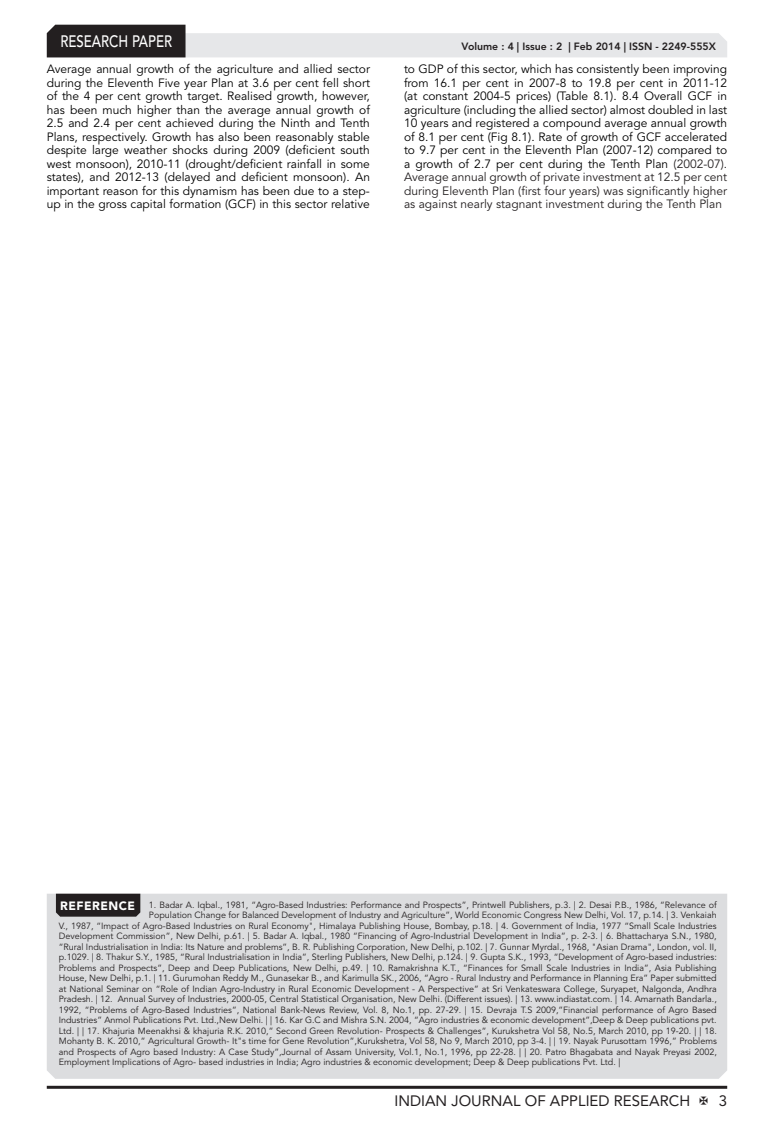
<style>
.page{position:relative;width:774px;height:1136px;background:#fff}
.page>*{position:absolute;margin:0;border:0;box-sizing:border-box;transform-origin:0 0}
.t1{font:500 16.5px "Avenir LT Std";color:#fff;scale:.8 1}
.t2{font:15px "Avenir LT Std";color:#231f20}
.Body_Text{font:12px/13.5px "Avenir LT Std";color:#000;text-align:justify}
.t3{font:900 12px "Avenir LT Std";letter-spacing:.04em;color:#fff}
.t4{font:800 10.5px "Avenir LT Std";color:#231f20}
.Reference{font:9px "Avenir LT Std";color:#231f20}
.s1{color:#231f20}
</style>
<div class="page">
<hr style="left:47px;top:1085px;width:680px;height:3px;background:#231f20">
<svg style="left:47px;top:25px;width:680px;height:32px"></svg>
<div style="left:47px;top:893px;width:680px;height:185px;background:#dcdddf"></div>
<div style="left:56px;top:893px;width:84px;height:23px;background:#231f20"></div>
<h1 class="t1" style="left:60px;top:32px;width:141px">RESEARCH PAPER</h1>
<p class="t4" style="left:462px;top:41px;width:256px">Volume : 4 | Issue : 2 | Feb 2014 | ISSN - 2249-555X</p>
<p class="Body_Text" style="left:47px;top:62px;width:325px">Average annual growth of the agriculture and allied sector during the Eleventh Five year Plan at 3.6 per cent fell short of the 4 per cent growth target. Realised growth, however, has been much higher than the average annual growth of 2.5 and 2.4 per cent achieved during the Ninth and Tenth Plans, respectively. Growth has also been reasonably stable despite large weather shocks during 2009 (deficient south west monsoon), 2010-11 (drought/deficient rainfall in some states), and 2012-13 (delayed and deficient monsoon). An important reason for this dynamism has been due to a step&shy;up in the gross capital formation (GCF) in this sector relative</p>
<p class="Body_Text" style="left:404px;top:62px;width:325px">to GDP of this sector, which has consistently been improving from 16.1 per cent in 2007-8 to 19.8 per cent in 2011-12 (at constant 2004-5 prices) (Table 8.1). 8.4 Overall GCF in agriculture (including the allied sector) almost doubled in last 10 years and registered a compound average annual growth of 8.1 per cent (Fig 8.1). Rate of growth of GCF accelerated to 9.7 per cent in the Eleventh Plan (2007-12) compared to a growth of 2.7 per cent during the Tenth Plan <span class="s1">(2002-07).<br>Average annual growth of private investment at 12.5 per cent during Eleventh Plan (first four years) was significantly higher as against nearly stagnant investment during the Tenth Plan</span></p>
<p class="t3" style="left:60px;top:898px;width:76px">REFERENCE</p>
<p class="Reference" style="left:149px;top:899px;width:569px">1. Badar A. Iqbal., 1981, “Agro-Based Industries: Performance and Prospects”, Printwell Publishers, p.3. | 2. Desai P.B., 1986, “Relevance of</p>
<p class="Reference" style="left:149px;top:909px;width:569px">Population Change for Balanced Development of Industry and Agriculture”, World Economic Congress New Delhi, Vol. 17, p.14. | 3. Venkaiah</p>
<p class="Reference" style="left:59px;top:920px;width:659px">V., 1987, “Impact of Agro-Based Industries on Rural Economy", Himalaya Publishing House, Bombay, p.18. | 4. Government of India, 1977 “Small Scale Industries</p>
<p class="Reference" style="left:59px;top:930px;width:659px">Development Commission”, New Delhi, p.61. | 5. Badar A. Iqbal., 1980 “Financing of Agro-Industrial Development in India”, p. 2-3. | 6. Bhattacharya S.N., 1980,</p>
<p class="Reference" style="left:59px;top:941px;width:659px">“Rural Industrialisation in India: Its Nature and problems”, B. R. Publishing Corporation, New Delhi, p.102. | 7. Gunnar Myrdal., 1968, "Asian Drama", London, vol. II,</p>
<p class="Reference" style="left:59px;top:951px;width:660px">p.1029. | 8. Thakur S.Y., 1985, “Rural Industrialisation in India”, Sterling Publishers, New Delhi, p.124. | 9. Gupta S.K., 1993, “Development of Agro-based industries:</p>
<p class="Reference" style="left:59px;top:962px;width:660px">Problems and Prospects”, Deep and Deep Publications, New Delhi, p.49. | 10. Ramakrishna K.T., “Finances for Small Scale Industries in India”, Asia Publishing</p>
<p class="Reference" style="left:59px;top:972px;width:660px">House, New Delhi, p.1. | 11. Gurumohan Reddy M., Gunasekar B., and Karimulla SK., 2006, “Agro - Rural Industry and Performance in Planning Era” Paper submitted</p>
<p class="Reference" style="left:59px;top:983px;width:660px">at National Seminar on “Role of Indian Agro-Industry in Rural Economic Development - A Perspective” at Sri Venkateswara College, Suryapet, Nalgonda, Andhra</p>
<p class="Reference" style="left:59px;top:993px;width:660px">Pradesh. | 12. Annual Survey of Industries, 2000-05, Central Statistical Organisation, New Delhi. (Different issues). | 13. www.indiastat.com. | 14. Amarnath Bandarla.,</p>
<p class="Reference" style="left:59px;top:1004px;width:659px">1992, “Problems of Agro-Based Industries”, National Bank-News Review, Vol. 8, No.1, pp. 27-29. | 15. Devraja T.S 2009,”Financial performance of Agro Based</p>
<p class="Reference" style="left:59px;top:1014px;width:659px">Industries” Anmol Publications Pvt. Ltd.,New Delhi. | | 16. Kar G.C and Mishra S.N. 2004, “Agro industries &amp; economic development”,Deep &amp; Deep publications pvt.</p>
<p class="Reference" style="left:59px;top:1025px;width:660px">Ltd. | | 17. Khajuria Meenakhsi &amp; khajuria R.K. 2010,” Second Green Revolution- Prospects &amp; Challenges”, Kurukshetra Vol 58, No.5, March 2010, pp 19-20. | | 18.</p>
<p class="Reference" style="left:59px;top:1035px;width:660px">Mohanty B. K. 2010,” Agricultural Growth- It"s time for Gene Revolution”,Kurukshetra, Vol 58, No 9, March 2010, pp 3-4. | | 19. Nayak Purusottam 1996,” Problems</p>
<p class="Reference" style="left:59px;top:1046px;width:660px">and Prospects of Agro based Industry: A Case Study”,Journal of Assam University, Vol.1, No.1, 1996, pp 22-28. | | 20. Patro Bhagabata and Nayak Preyasi 2002,</p>
<p class="Reference" style="left:59px;top:1056px;width:563px">Employment Implications of Agro- based industries in India; Agro industries &amp; economic development; Deep &amp; Deep publications Pvt. Ltd. |</p>
<p class="t2" style="left:394px;top:1091px;width:297px">INDIAN JOURNAL OF APPLIED RESEARCH</p>
<p class="t2" style="left:719px;top:1091px;width:10px">3</p>
</div>
